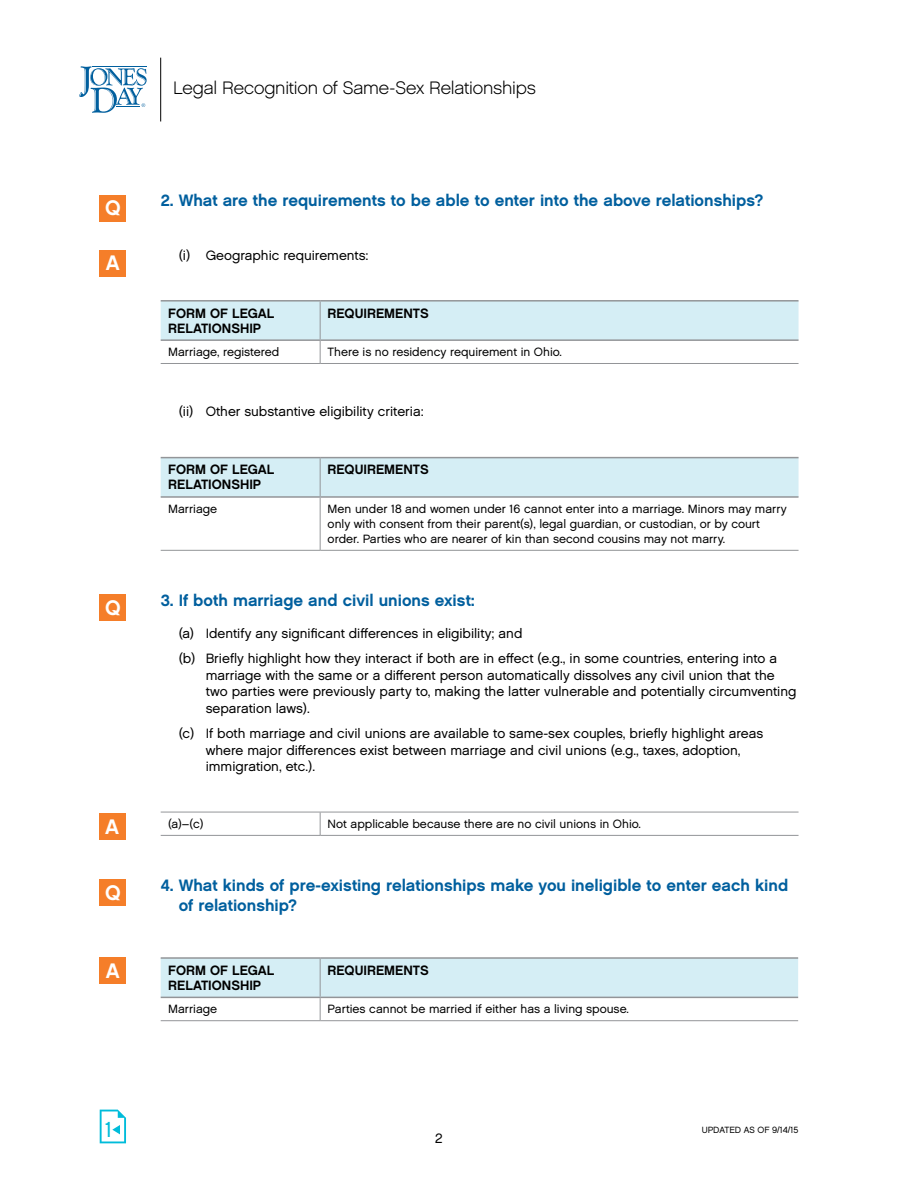
<style>
.page{position:relative;width:918px;height:1188px;background:#fff}
.page>*{position:absolute;margin:0;border:0;box-sizing:border-box;transform-origin:0 0}
.t1{font:21.75px "Chalet London Nineteen Sixty";color:#00bcda}
.t2{font:21px "Chalet New York Nineteen Sixty";color:#fff}
.t3{font:18px "Chalet English Channel";letter-spacing:-.01em;color:#000}
.t4{font:16.5px/19.5px "Chalet New York Nineteen Sixty";color:#005f9e}
.t5{font:13.5px/16.5px "Chalet London Nineteen Sixty";color:#000}
.TBL_HEAD_B{font:13.5px/15px "Chalet New York Nineteen Sixty";color:#000}
.TBL_BC{font:12px/15px "Chalet London Nineteen Sixty";color:#000}
.t6{font:9px "Chalet London Nineteen Sixty";color:#000}
</style>
<div class="page">
<hr style="left:161px;top:363px;width:159px;height:1px;background:#939598">
<svg style="left:161px;top:302px;width:638px;height:61px"></svg>
<hr style="left:320px;top:363px;width:479px;height:1px;background:#939598">
<hr style="left:161px;top:300px;width:159px;height:2px;background:#939598">
<hr style="left:161px;top:339px;width:159px;height:2px;background:#939598">
<hr style="left:320px;top:300px;width:479px;height:2px;background:#939598">
<hr style="left:320px;top:339px;width:479px;height:2px;background:#939598">
<hr style="left:320px;top:302px;width:1px;height:37px;background:#939598">
<div style="left:161px;top:458px;width:638px;height:38px;background:#d5eef5"></div>
<hr style="left:161px;top:550px;width:159px;height:1px;background:#939598">
<hr style="left:320px;top:498px;width:1px;height:52px;background:#939598">
<hr style="left:320px;top:550px;width:479px;height:1px;background:#939598">
<hr style="left:161px;top:457px;width:159px;height:1px;background:#939598">
<hr style="left:161px;top:496px;width:159px;height:2px;background:#939598">
<hr style="left:320px;top:457px;width:479px;height:1px;background:#939598">
<hr style="left:320px;top:496px;width:479px;height:2px;background:#939598">
<hr style="left:320px;top:458px;width:1px;height:38px;background:#939598">
<hr style="left:161px;top:812px;width:159px;height:1px;background:#939598">
<hr style="left:161px;top:835px;width:159px;height:1px;background:#939598">
<hr style="left:320px;top:812px;width:479px;height:1px;background:#939598">
<svg style="left:320px;top:812px;width:1px;height:23px"></svg>
<hr style="left:320px;top:835px;width:479px;height:1px;background:#939598">
<hr style="left:161px;top:1020px;width:159px;height:1px;background:#939598">
<hr style="left:161px;top:957px;width:159px;height:2px;background:#939598">
<svg style="left:161px;top:958px;width:637px;height:62px"></svg>
<hr style="left:320px;top:1020px;width:478px;height:1px;background:#939598">
<hr style="left:320px;top:957px;width:478px;height:2px;background:#939598">
<hr style="left:320px;top:997px;width:478px;height:1px;background:#939598">
<hr style="left:320px;top:959px;width:1px;height:38px;background:#939598">
<div style="left:100px;top:195px;width:26px;height:26px;background:#f57e29"></div>
<div style="left:100px;top:250px;width:26px;height:26px;background:#f57e29"></div>
<div style="left:100px;top:595px;width:26px;height:26px;background:#f57e29"></div>
<div style="left:99px;top:814px;width:26px;height:26px;background:#f57e29"></div>
<div style="left:100px;top:880px;width:26px;height:26px;background:#f57e29"></div>
<div style="left:100px;top:957px;width:26px;height:27px;background:#f57e29"></div>
<svg style="left:100px;top:1110px;width:26px;height:33px"></svg>
<hr style="left:160px;top:58px;width:1px;height:63px;background:#000">
<svg style="left:79px;top:66px;width:68px;height:47px"></svg>
<p class="t2" style="left:105px;top:195px;width:17px">Q</p>
<p class="t2" style="left:106px;top:250px;width:16px">A</p>
<p class="t2" style="left:105px;top:595px;width:17px">Q</p>
<p class="t2" style="left:105px;top:814px;width:16px">A</p>
<p class="t2" style="left:105px;top:880px;width:17px">Q</p>
<p class="t2" style="left:106px;top:958px;width:16px">A</p>
<p class="t3" style="left:173px;top:77px;width:364px">Legal Recognition of Same-Sex Relationships</p>
<p class="t4" style="left:161px;top:191px;width:604px">2. What are the requirements to be able to enter into the above relationships?</p>
<p class="t5" style="left:179px;top:247px;width:191px">(i) Geographic requirements:</p>
<p class="TBL_HEAD_B" style="left:168px;top:305px;width:108px">FORM OF LEGAL<br>RELATIONSHIP</p>
<p class="TBL_HEAD_B" style="left:328px;top:305px;width:103px">REQUIREMENTS</p>
<p class="TBL_BC" style="left:168px;top:344px;width:113px">Marriage, registered</p>
<p class="TBL_BC" style="left:328px;top:344px;width:236px">There is no residency requirement in Ohio.</p>
<p class="t5" style="left:179px;top:403px;width:247px">(ii) Other substantive eligibility criteria:</p>
<p class="TBL_HEAD_B" style="left:168px;top:462px;width:108px">FORM OF LEGAL<br>RELATIONSHIP</p>
<p class="TBL_HEAD_B" style="left:328px;top:462px;width:103px">REQUIREMENTS</p>
<p class="TBL_BC" style="left:168px;top:501px;width:51px">Marriage</p>
<p class="TBL_BC" style="left:328px;top:501px;width:461px">Men under 18 and women under 16 cannot enter into a marriage. Minors may marry only with consent from their parent(s), legal guardian, or custodian, or by court order. Parties who are nearer of kin than second cousins may not marry.</p>
<p class="t4" style="left:161px;top:591px;width:316px">3. If both marriage and civil unions exist:</p>
<p class="t5" style="left:179px;top:625px;width:345px">(a) Identify any significant differences in eligibility; and</p>
<p class="t5" style="left:206px;top:650px;width:592px;text-indent:-27px">(b) Briefly highlight how they interact if both are in effect (e.g., in some countries, entering into a marriage with the same or a different person automatically dissolves any civil union that the two parties were previously party to, making the latter vulnerable and potentially circumventing separation laws).</p>
<p class="t5" style="left:206px;top:725px;width:559px;text-indent:-27px">(c) If both marriage and civil unions are available to same-sex couples, briefly highlight areas where major differences exist between marriage and civil unions (e.g., taxes, adoption, immigration, etc.).</p>
<p class="TBL_BC" style="left:168px;top:816px;width:37px">(a)–(c)</p>
<p class="TBL_BC" style="left:328px;top:816px;width:315px">Not applicable because there are no civil unions in Ohio.</p>
<p class="t4" style="left:179px;top:876px;width:611px;text-indent:-18px">4. What kinds of pre-existing relationships make you ineligible to enter each kind of relationship?</p>
<p class="TBL_HEAD_B" style="left:168px;top:963px;width:108px">FORM OF LEGAL<br>RELATIONSHIP</p>
<p class="TBL_HEAD_B" style="left:328px;top:963px;width:103px">REQUIREMENTS</p>
<p class="TBL_BC" style="left:168px;top:1001px;width:51px">Marriage</p>
<p class="TBL_BC" style="left:328px;top:1001px;width:303px">Parties cannot be married if either has a living spouse.</p>
<p class="t1" style="left:105px;top:1116px;width:9px">1</p>
<p class="t5" style="left:435px;top:1130px;width:9px">2</p>
<p class="t6" style="left:702px;top:1124px;width:98px">UPDATED AS OF 9/14/15</p>
</div>
